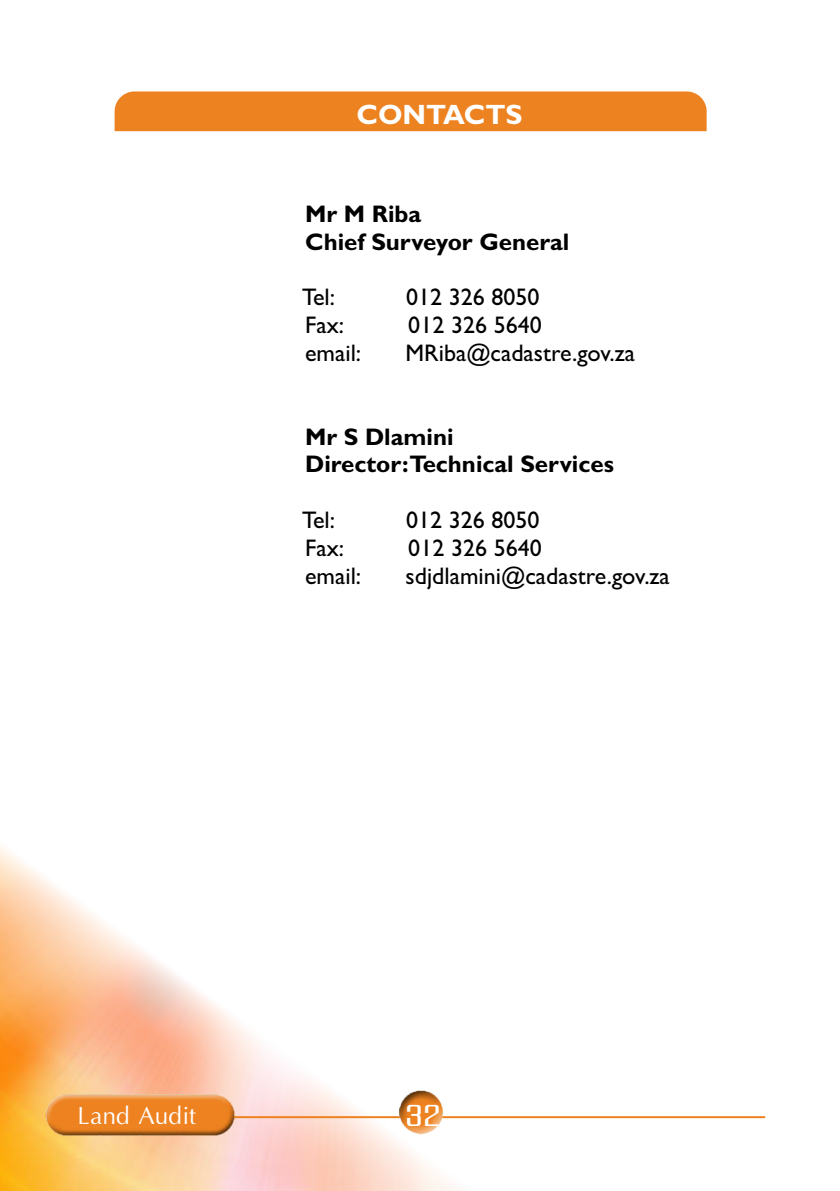
<style>
.page{position:relative;width:840px;height:1191px;background:#fff}
.page>*{position:absolute;margin:0;border:0;box-sizing:border-box;transform-origin:0 0}
.t1{font:48px "Iris UPC";color:#fff}
.t2{font:38.6px "Iris UPC";color:#fff}
.t3{font:700 28px "Gill Sans";color:#fff}
.t4{font:24px "Gill Sans";color:#000}
.t5{font:700 24px/27.8px "Gill Sans";color:#000}
</style>
<div class="page">
<img style="left:0;top:846px;width:748px;height:345px">
<hr style="left:84px;top:1116px;width:680px;height:2px;background:#ed8221">
<img style="left:42px;top:1089px;width:198px;height:53px">
<div style="left:114px;top:91px;width:592px;height:40px;background:#ed8221"></div>
<img style="left:390px;top:1081px;width:62px;height:63px">
<p class="t3" style="left:356px;top:105px;width:167px">CONTACTS</p>
<p class="t5" style="left:305px;top:202px;width:266px">Mr M Riba<br>Chief Surveyor General</p>
<p class="t4" style="left:302px;top:289px;width:34px">Tel:</p>
<p class="t4" style="left:406px;top:289px;width:135px">012 326 8050</p>
<p class="t4" style="left:305px;top:317px;width:40px">Fax:</p>
<p class="t4" style="left:408px;top:317px;width:135px">012 326 5640</p>
<p class="t4" style="left:305px;top:344px;width:58px">email:</p>
<p class="t4" style="left:405px;top:344px;width:231px">MRiba@cadastre.gov.za</p>
<p class="t5" style="left:305px;top:425px;width:310px">Mr S Dlamini<br>Director:Technical Services</p>
<p class="t4" style="left:302px;top:511px;width:34px">Tel:</p>
<p class="t4" style="left:406px;top:511px;width:135px">012 326 8050</p>
<p class="t4" style="left:305px;top:539px;width:40px">Fax:</p>
<p class="t4" style="left:408px;top:539px;width:135px">012 326 5640</p>
<p class="t4" style="left:305px;top:567px;width:58px">email:</p>
<p class="t4" style="left:405px;top:567px;width:266px">sdjdlamini@cadastre.gov.za</p>
<h2 class="t2" style="left:78px;top:1092px;width:120px">Land Audit</h2>
<h1 class="t1" style="left:405px;top:1086px;width:37px">32</h1>
</div>
